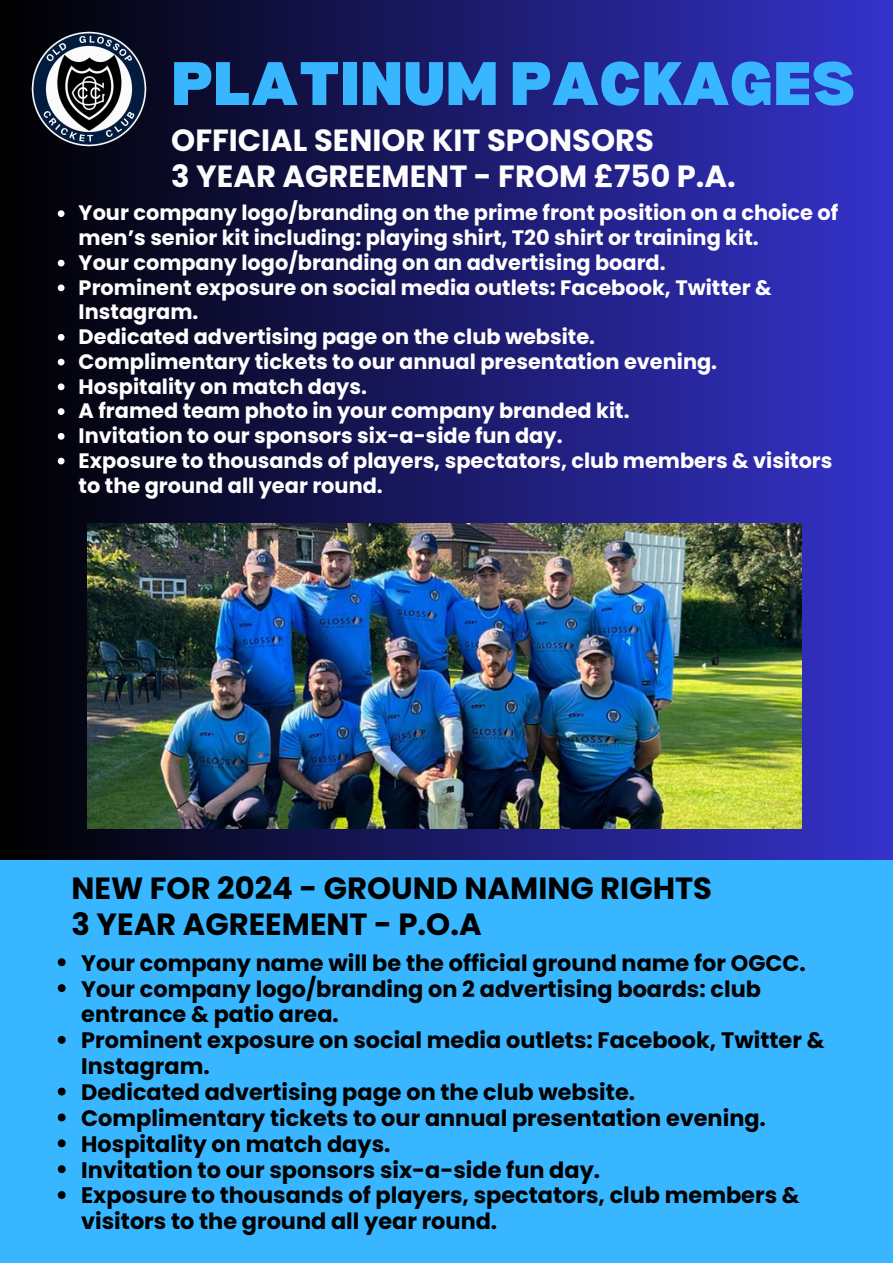
<style>
.page{position:relative;width:893px;height:1264px;background:#fff}
.page>*{position:absolute;margin:0;border:0;box-sizing:border-box;transform-origin:0 0}
.t1{font:900 60px "Bernoru";color:#38b6ff}
.t2{font:700 30.6px "Poppins";color:#fdfdfd}
.t3{font:700 30.6px "Poppins";color:#000}
.t4{font:700 22.35px/25.8px "Poppins";color:#000}
.t5{font:700 20.85px/24.8px "Poppins";color:#fff}
</style>
<div class="page">
<div style="left:0;top:0;width:892px;height:1262px;background:linear-gradient(to right,#000,#3533cb)"></div>
<img style="left:27px;top:27px;width:124px;height:124px">
<div style="left:0;top:860px;width:892px;height:402px;background:#38b6ff"></div>
<img style="left:87px;top:523px;width:714px;height:305px">
<svg style="left:58px;top:210px;width:6px;height:7px"></svg>
<svg style="left:58px;top:260px;width:6px;height:6px"></svg>
<svg style="left:58px;top:284px;width:6px;height:7px"></svg>
<svg style="left:58px;top:334px;width:6px;height:7px"></svg>
<svg style="left:58px;top:359px;width:6px;height:6px"></svg>
<svg style="left:58px;top:383px;width:6px;height:7px"></svg>
<svg style="left:58px;top:408px;width:6px;height:7px"></svg>
<svg style="left:58px;top:433px;width:6px;height:6px"></svg>
<svg style="left:58px;top:457px;width:6px;height:7px"></svg>
<svg style="left:58px;top:958px;width:8px;height:8px"></svg>
<svg style="left:58px;top:984px;width:8px;height:8px"></svg>
<svg style="left:58px;top:1035px;width:8px;height:8px"></svg>
<svg style="left:58px;top:1087px;width:8px;height:8px"></svg>
<svg style="left:58px;top:1113px;width:8px;height:8px"></svg>
<svg style="left:58px;top:1139px;width:8px;height:8px"></svg>
<svg style="left:58px;top:1165px;width:8px;height:8px"></svg>
<svg style="left:58px;top:1191px;width:8px;height:7px"></svg>
<p class="t1" style="left:171px;top:49px;width:685px">PLATINUM PACKAGES</p>
<p class="t2" style="left:171px;top:119px;width:484px">OFFICIAL SENIOR KIT SPONSORS</p>
<p class="t2" style="left:171px;top:155px;width:566px">3 YEAR AGREEMENT - FROM £750 P.A.</p>
<p class="t5" style="left:79px;top:201px;width:761px">Your company logo/branding on the prime front position on a choice of men’s senior kit including: playing shirt, T20 shirt or training kit.</p>
<p class="t5" style="left:79px;top:250px;width:588px">Your company logo/branding on an advertising board.</p>
<p class="t5" style="left:79px;top:275px;width:694px">Prominent exposure on social media outlets: Facebook, Twitter &amp;<br>Instagram.</p>
<p class="t5" style="left:79px;top:324px;width:518px">Dedicated advertising page on the club website.</p>
<p class="t5" style="left:79px;top:349px;width:640px">Complimentary tickets to our annual presentation evening.</p>
<p class="t5" style="left:79px;top:374px;width:290px">Hospitality on match days.</p>
<p class="t5" style="left:79px;top:398px;width:552px">A framed team photo in your company branded kit.</p>
<p class="t5" style="left:79px;top:423px;width:485px">Invitation to our sponsors six-a-side fun day.</p>
<p class="t5" style="left:79px;top:448px;width:755px">Exposure to thousands of players, spectators, club members &amp; visitors to the ground all year round.</p>
<p class="t3" style="left:71px;top:866px;width:642px">NEW FOR 2024 - GROUND NAMING RIGHTS</p>
<p class="t3" style="left:71px;top:902px;width:411px">3 YEAR AGREEMENT - P.O.A</p>
<p class="t4" style="left:81px;top:949px;width:726px">Your company name will be the official ground name for OGCC.</p>
<p class="t4" style="left:81px;top:975px;width:681px">Your company logo/branding on 2 advertising boards: club entrance &amp; patio area.</p>
<p class="t4" style="left:81px;top:1027px;width:744px">Prominent exposure on social media outlets: Facebook, Twitter &amp;<br>Instagram.</p>
<p class="t4" style="left:81px;top:1079px;width:555px">Dedicated advertising page on the club website.</p>
<p class="t4" style="left:81px;top:1105px;width:686px">Complimentary tickets to our annual presentation evening.</p>
<p class="t4" style="left:81px;top:1130px;width:311px">Hospitality on match days.</p>
<p class="t4" style="left:81px;top:1156px;width:520px">Invitation to our sponsors six-a-side fun day.</p>
<p class="t4" style="left:81px;top:1182px;width:720px">Exposure to thousands of players, spectators, club members &amp; visitors to the ground all year round.</p>
</div>
